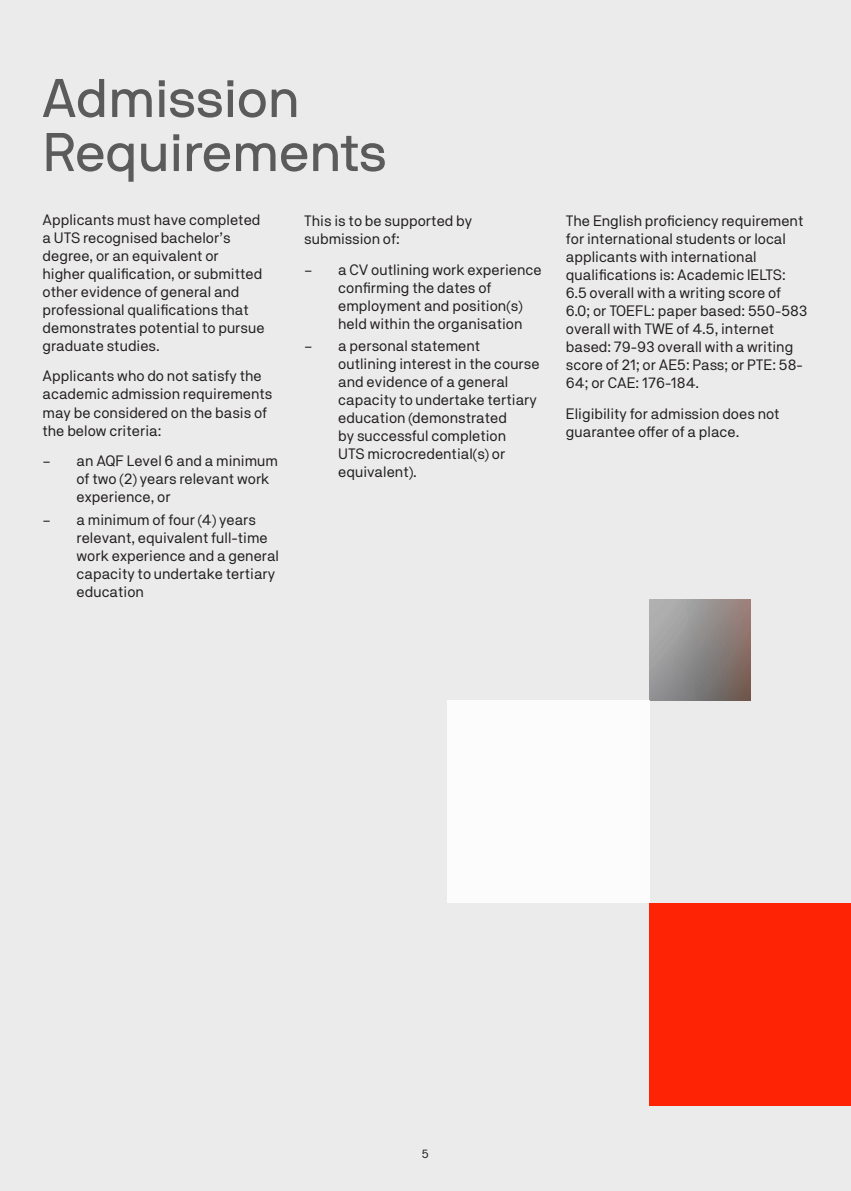
<style>
.page{position:relative;width:851px;height:1191px;background:#fff}
.page>*{position:absolute;margin:0;border:0;box-sizing:border-box;transform-origin:0 0}
.Page_title_65pt_-_Grey{font:54px/54px "NB International Pro";color:#5b5b5b}
.Body_copy_-_10pt{font:15px/18px "NB Akademie";color:#231f20}
.t1{font:12px "NB Akademie";color:#231f20}
.s1{font-family:"NB Akademie Std"}
</style>
<div class="page">
<div style="left:0;top:0;width:850px;height:1191px;background:#ebebeb"></div>
<div style="left:649px;top:903px;width:201px;height:202px;background:#ff2305"></div>
<svg style="left:649px;top:599px;width:101px;height:101px;background:#908988"></svg>
<div style="left:446px;top:700px;width:203px;height:203px;background:#fff"></div>
<p class="Page_title_65pt_-_Grey" style="left:43px;top:71px;width:346px">Admission<br>Requirements</p>
<p class="Body_copy_-_10pt" style="left:43px;top:210px;width:223px">Applicants must have completed a UTS recognised bachelor’s degree, or an equivalent or higher qualification, or submitted other evidence of general and professional qualifications that demonstrates potential to pursue graduate studies.</p>
<p class="Body_copy_-_10pt" style="left:43px;top:367px;width:231px">Applicants who do not satisfy the academic admission requirements may be considered on the basis of the below criteria:</p>
<p class="Body_copy_-_10pt" style="left:77px;top:452px;width:203px;text-indent:-34px"><span class="s1">–</span> an AQF Level 6 and a minimum of two (2) years relevant work experience, or</p>
<p class="Body_copy_-_10pt" style="left:77px;top:510px;width:204px;text-indent:-34px"><span class="s1">–</span> a minimum of four (4) years relevant, equivalent full-time work experience and a general capacity to undertake tertiary education</p>
<p class="Body_copy_-_10pt" style="left:304px;top:212px;width:169px">This is to be supported by submission of:</p>
<p class="Body_copy_-_10pt" style="left:338px;top:260px;width:205px;text-indent:-34px"><span class="s1">–</span> a CV outlining work experience confirming the dates of employment and position(s) held within the organisation</p>
<p class="Body_copy_-_10pt" style="left:338px;top:337px;width:203px;text-indent:-34px"><span class="s1">–</span> a personal statement outlining interest in the course and evidence of a general capacity to undertake tertiary education (demonstrated<br>by successful completion<br>UTS microcredential(s) or equivalent).</p>
<p class="Body_copy_-_10pt" style="left:566px;top:212px;width:243px">The English proficiency requirement for international students or local applicants with international qualifications is: Academic IELTS:<br>6.5 overall with a writing score of 6.0; or TOEFL: paper based: 550-583 overall with TWE of 4.5, internet based: 79-93 overall with a writing score of 21; or AE5: Pass; or PTE: 58- 64; or CAE: 176-184.</p>
<p class="Body_copy_-_10pt" style="left:566px;top:404px;width:215px">Eligibility for admission does not guarantee offer of a place.</p>
<p class="t1" style="left:422px;top:1146px;width:9px">5</p>
</div>
